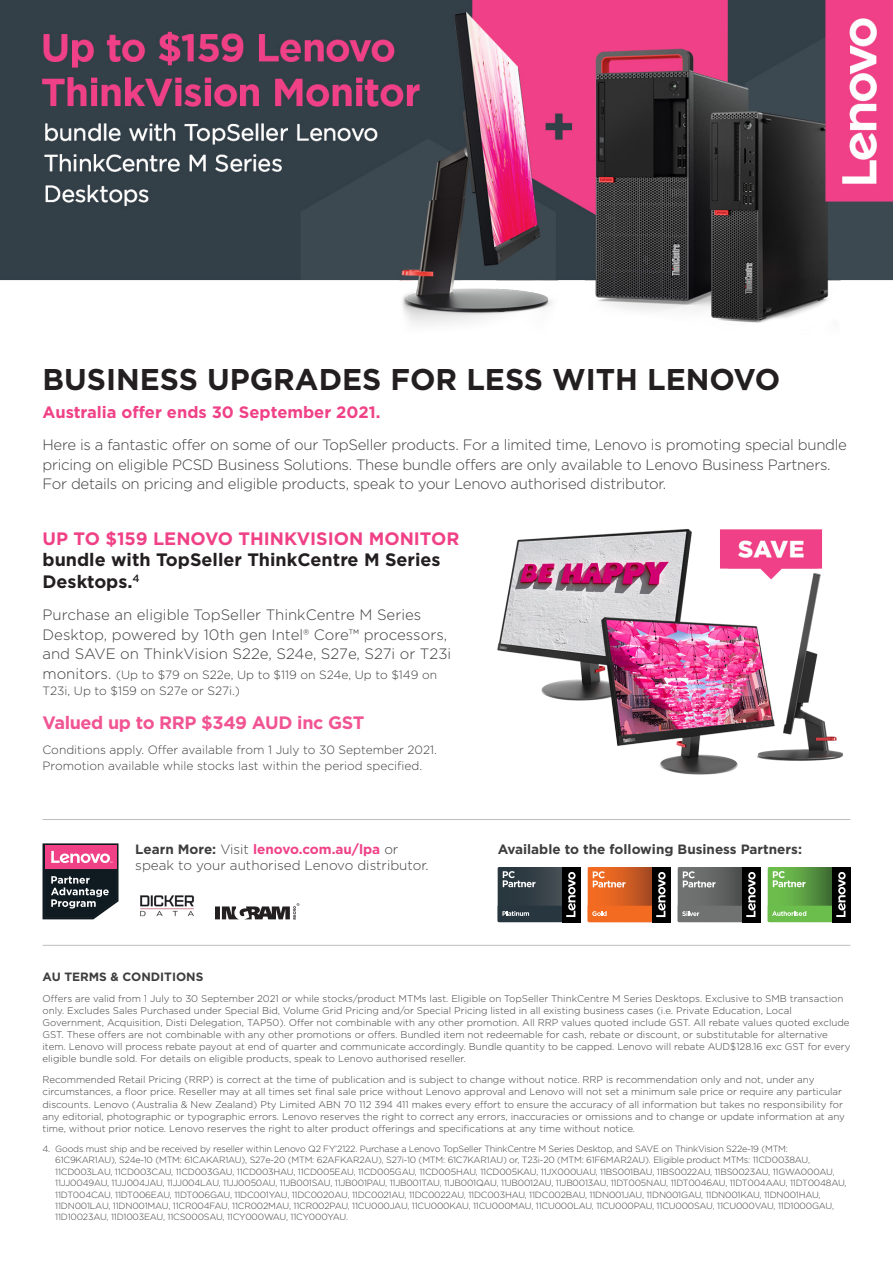
<style>
.page{position:relative;width:893px;height:1263px;background:#fff}
.page>*{position:absolute;margin:0;border:0;box-sizing:border-box;transform-origin:0 0}
.Offer_Header{font:700 30px "Gotham";color:#231f20}
.Offer_Header-2{font:700 18px/21.6px "Gotham";color:#231f20}
.Body{font:700 18px "Gotham";letter-spacing:-.02em;color:#f15493}
.Sub_header{font:700 16.5px "Gotham";color:#f04187}
.Body-2{font:300 15px/19.5px "Gotham";letter-spacing:-.02em;color:#3e3e3f}
.Body-3{font:300 15px/19.5px "Gotham";color:#3e3e3f}
.Body-4{font:300 13.5px/16.2px "Gotham";color:#3e3e3f}
.Lead_Body{font:700 13.5px "Gotham";color:#3e3e3f}
.Body-5{font:300 12px/16.5px "Gotham";color:#3e3e3f}
.Body-6{font:700 12px "Gotham";color:#3e3e3f}
.T_C{font:300 9.75px/12.1px "Gotham";color:#3e3e3f}
.T_C-2{font:300 9px/11.4px "Gotham";letter-spacing:-.02em;color:#3e3e3f}
.s1{color:#f04187}
.s2{font-size:15px}
.s3{font-weight:700}
.s4{font-weight:700;color:#f04187}
</style>
<div class="page">
<svg style="left:43px;top:843px;width:75px;height:76px;background:#734d62"></svg>
<hr style="left:43px;top:819px;width:807px;height:1px;background:#bcbdc0">
<hr style="left:43px;top:945px;width:807px;height:1px;background:#bcbdc0">
<div style="left:742px;top:867px;width:18px;height:55px;background:#000"></div>
<svg style="left:678px;top:867px;width:78px;height:55px;background:#656766"></svg>
<div style="left:562px;top:867px;width:18px;height:55px;background:#000"></div>
<svg style="left:498px;top:867px;width:77px;height:55px;background:#3d464c"></svg>
<div style="left:652px;top:867px;width:18px;height:55px;background:#000"></div>
<svg style="left:588px;top:867px;width:77px;height:55px;background:#c36230"></svg>
<div style="left:832px;top:867px;width:18px;height:55px;background:#000"></div>
<svg style="left:768px;top:867px;width:78px;height:55px;background:#62984d"></svg>
<img style="left:0;top:0;width:893px;height:325px">
<img style="left:497px;top:529px;width:346px;height:246px">
<svg style="left:215px;top:903px;width:84px;height:16px"></svg>
<img style="left:140px;top:895px;width:54px;height:22px">
<p class="Offer_Header" style="left:43px;top:359px;width:739px">BUSINESS UPGRADES FOR LESS WITH LENOVO</p>
<p class="Sub_header" style="left:43px;top:401px;width:339px">Australia offer ends 30 September 2021.</p>
<p class="Body-2" style="left:43px;top:435px;width:806px">Here is a fantastic offer on some of our TopSeller products. For a limited time, Lenovo is promoting special bundle pricing on eligible PCSD Business Solutions. These bundle offers are only available to Lenovo Business Partners.<br>For details on pricing and eligible products, speak to your Lenovo authorised distributor.</p>
<p class="Offer_Header-2" style="left:43px;top:527px;width:418px"><span class="s1">UP TO $159 LENOVO THINKVISION MONITOR </span>bundle with TopSeller ThinkCentre M Series<br>Desktops.<sup>4</sup></p>
<p class="Body-3" style="left:43px;top:604px;width:410px">Purchase an eligible TopSeller ThinkCentre M Series<br>Desktop, powered by 10th gen Intel® Core™ processors, and SAVE on ThinkVision S22e, S24e, S27e, S27i or T23i</p>
<p class="Body-5" style="left:43px;top:666px;width:396px"><span class="s2">monitors.</span> (Up to $79 on S22e, Up to $119 on S24e, Up to $149 on<br>T23i, Up to $159 on S27e or S27i.)</p>
<p class="Body" style="left:43px;top:710px;width:323px">Valued up to RRP $349 AUD inc GST</p>
<p class="Body-5" style="left:43px;top:741px;width:396px">Conditions apply. Offer available from 1 July to 30 September 2021.<br>Promotion available while stocks last within the period specified.</p>
<p class="Body-4" style="left:135px;top:841px;width:295px"><span class="s3">Learn More:</span> Visit <span class="s4">lenovo.com.au/lpa</span> or speak to your authorised Lenovo distributor.</p>
<p class="Lead_Body" style="left:498px;top:840px;width:306px">Available to the following Business Partners:</p>
<p class="Body-6" style="left:43px;top:969px;width:162px">AU TERMS &amp; CONDITIONS</p>
<p class="T_C" style="left:43px;top:992px;width:809px">Offers are valid from 1 July to 30 September 2021 or while stocks/product MTMs last. Eligible on TopSeller ThinkCentre M Series Desktops. Exclusive to SMB transaction only. Excludes Sales Purchased under Special Bid, Volume Grid Pricing and/or Special Pricing listed in all existing business cases (i.e. Private Education, Local Government, Acquisition, Disti Delegation, TAP50). Offer not combinable with any other promotion. All RRP values quoted include GST. All rebate values quoted exclude GST. These offers are not combinable with any other promotions or offers. Bundled item not redeemable for cash, rebate or discount, or substitutable for alternative item. Lenovo will process rebate payout at end of quarter and communicate accordingly. Bundle quantity to be capped. Lenovo will rebate AUD$128.16 exc GST for every eligible bundle sold. For details on eligible products, speak to Lenovo authorised reseller.</p>
<p class="T_C" style="left:43px;top:1073px;width:804px">Recommended Retail Pricing (RRP) is correct at the time of publication and is subject to change without notice. RRP is recommendation only and not, under any circumstances, a floor price. Reseller may at all times set final sale price without Lenovo approval and Lenovo will not set a minimum sale price or require any particular discounts. Lenovo (Australia &amp; New Zealand) Pty Limited ABN 70 112 394 411 makes every effort to ensure the accuracy of all information but takes no responsibility for any editorial, photographic or typographic errors. Lenovo reserves the right to correct any errors, inaccuracies or omissions and to change or update information at any time, without prior notice. Lenovo reserves the right to alter product offerings and specifications at any time without notice.</p>
<p class="T_C-2" style="left:55px;top:1143px;width:793px;text-indent:-13px">4. Goods must ship and be received by reseller within Lenovo Q2 FY’2122. Purchase a Lenovo TopSeller ThinkCentre M Series Desktop, and SAVE on ThinkVision S22e-19 (MTM:<br>61C9KAR1AU), S24e-10 (MTM: 61CAKAR1AU), S27e-20 (MTM: 62AFKAR2AU), S27i-10 (MTM: 61C7KAR1AU) or, T23i-20 (MTM: 61F6MAR2AU). Eligible product MTMs: 11CD0038AU, 11CD003LAU, 11CD003CAU, 11CD003GAU, 11CD003HAU, 11CD005EAU, 11CD005GAU, 11CD005HAU, 11CD005KAU, 11JX000UAU, 11BS001BAU, 11BS0022AU, 11BS0023AU, 11GWA000AU, 11JJ0049AU, 11JJ004JAU, 11JJ004LAU, 11JJ0050AU, 11JB001SAU, 11JB001PAU, 11JB001TAU, 11JB001QAU, 11JB0012AU, 11JB0013AU, 11DT005NAU, 11DT0046AU, 11DT004AAU, 11DT0048AU, 11DT004CAU, 11DT006EAU, 11DT006GAU, 11DC001YAU, 11DC0020AU, 11DC0021AU, 11DC0022AU, 11DC003HAU, 11DC002BAU, 11DN001JAU, 11DN001GAU, 11DN001KAU, 11DN001HAU, 11DN001LAU, 11DN001MAU, 11CR004FAU, 11CR002MAU, 11CR002PAU, 11CU000JAU, 11CU000KAU, 11CU000MAU, 11CU000LAU, 11CU000PAU, 11CU000SAU, 11CU000VAU, 11D1000GAU, 11D10023AU, 11D1003EAU, 11CS000SAU, 11CY000WAU, 11CY000YAU.</p>
</div>
